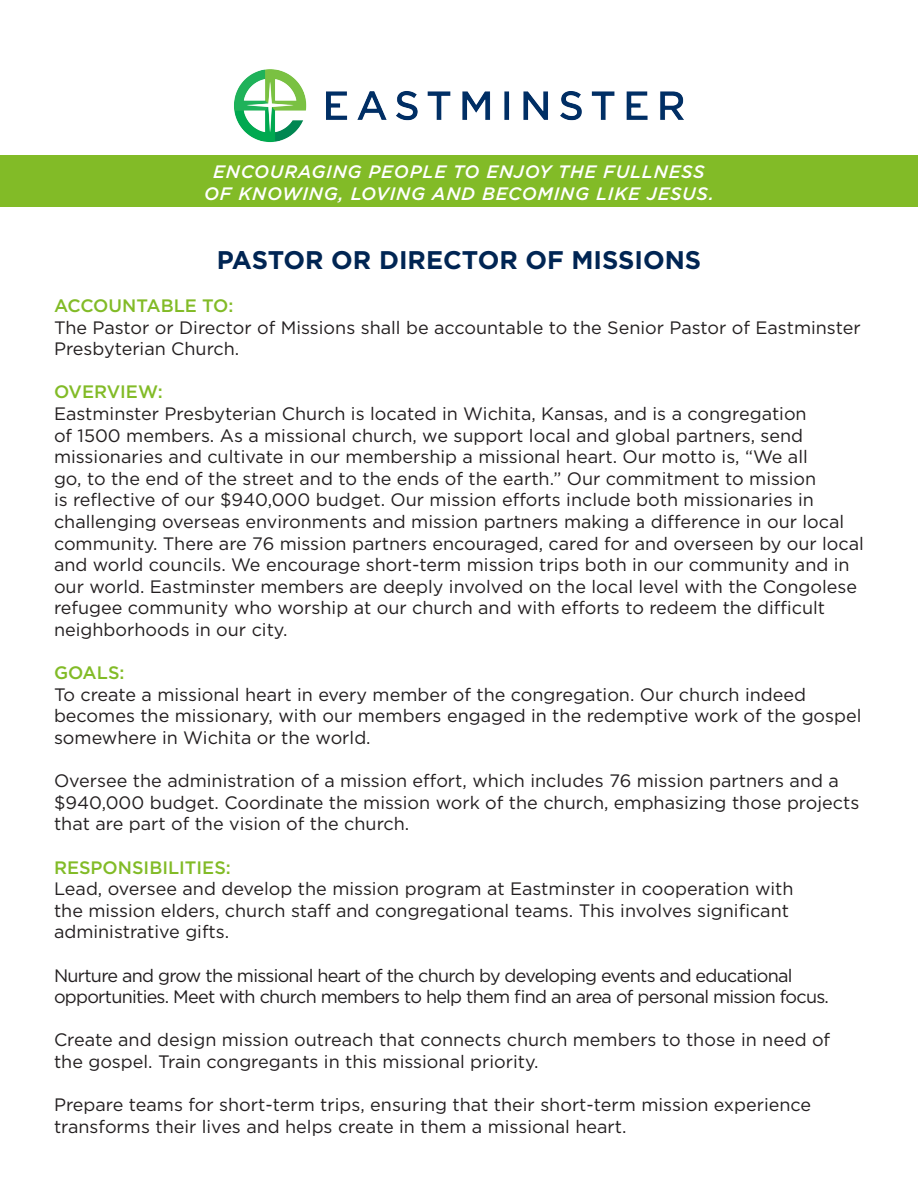
<style>
.page{position:relative;width:918px;height:1188px;background:#fff}
.page>*{position:absolute;margin:0;border:0;box-sizing:border-box;transform-origin:0 0}
.t1{font:700 25.5px "Gotham";color:#002553}
.t2{font:18px/21.6px "Gotham";color:#231f20}
.t3{font:18px/21.6px "Gotham";letter-spacing:-.04em;color:#231f20}
.t4{font:italic 500 18px "Gotham";letter-spacing:.04em;color:#fff}
.t5{font:500 18px "Gotham";color:#82bb27}
</style>
<div class="page">
<div style="left:0;top:156px;width:918px;height:51px;background:#82bb27"></div>
<img style="left:234px;top:69px;width:450px;height:74px">
<p class="t4" style="left:213px;top:162px;width:493px">ENCOURAGING PEOPLE TO ENJOY THE FULLNESS</p>
<p class="t4" style="left:204px;top:183px;width:511px">OF KNOWING, LOVING AND BECOMING LIKE JESUS.</p>
<p class="t1" style="left:217px;top:243px;width:486px">PASTOR OR DIRECTOR OF MISSIONS</p>
<p class="t5" style="left:54px;top:294px;width:181px">ACCOUNTABLE TO:</p>
<p class="t2" style="left:54px;top:316px;width:808px">The Pastor or Director of Missions shall be accountable to the Senior Pastor of Eastminster<br>Presbyterian Church.</p>
<p class="t5" style="left:54px;top:380px;width:110px">OVERVIEW:</p>
<p class="t2" style="left:54px;top:402px;width:812px">Eastminster Presbyterian Church is located in Wichita, Kansas, and is a congregation<br>of 1500 members. As a missional church, we support local and global partners, send missionaries and cultivate in our membership a missional heart. Our motto is, “We all<br>go, to the end of the street and to the ends of the earth.” Our commitment to mission<br>is reflective of our $940,000 budget. Our mission efforts include both missionaries in challenging overseas environments and mission partners making a difference in our local community. There are 76 mission partners encouraged, cared for and overseen by our local and world councils. We encourage short-term mission trips both in our community and in our world. Eastminster members are deeply involved on the local level with the Congolese refugee community who worship at our church and with efforts to redeem the difficult neighborhoods in our city.</p>
<p class="t5" style="left:54px;top:661px;width:72px">GOALS:</p>
<p class="t2" style="left:54px;top:683px;width:809px">To create a missional heart in every member of the congregation. Our church indeed becomes the missionary, with our members engaged in the redemptive work of the gospel somewhere in Wichita or the world.</p>
<p class="t2" style="left:54px;top:770px;width:807px">Oversee the administration of a mission effort, which includes 76 mission partners and a $940,000 budget. Coordinate the mission work of the church, emphasizing those projects that are part of the vision of the church.</p>
<p class="t5" style="left:54px;top:855px;width:178px">RESPONSIBILITIES:</p>
<p class="t2" style="left:54px;top:878px;width:741px">Lead, oversee and develop the mission program at Eastminster in cooperation with the mission elders, church staff and congregational teams. This involves significant administrative gifts.</p>
<p class="t3" style="left:54px;top:964px;width:777px">Nurture and grow the missional heart of the church by developing events and educational opportunities. Meet with church members to help them find an area of personal mission focus.</p>
<p class="t2" style="left:54px;top:1029px;width:778px">Create and design mission outreach that connects church members to those in need of the gospel. Train congregants in this missional priority.</p>
<p class="t2" style="left:54px;top:1094px;width:759px">Prepare teams for short-term trips, ensuring that their short-term mission experience transforms their lives and helps create in them a missional heart.</p>
</div>
